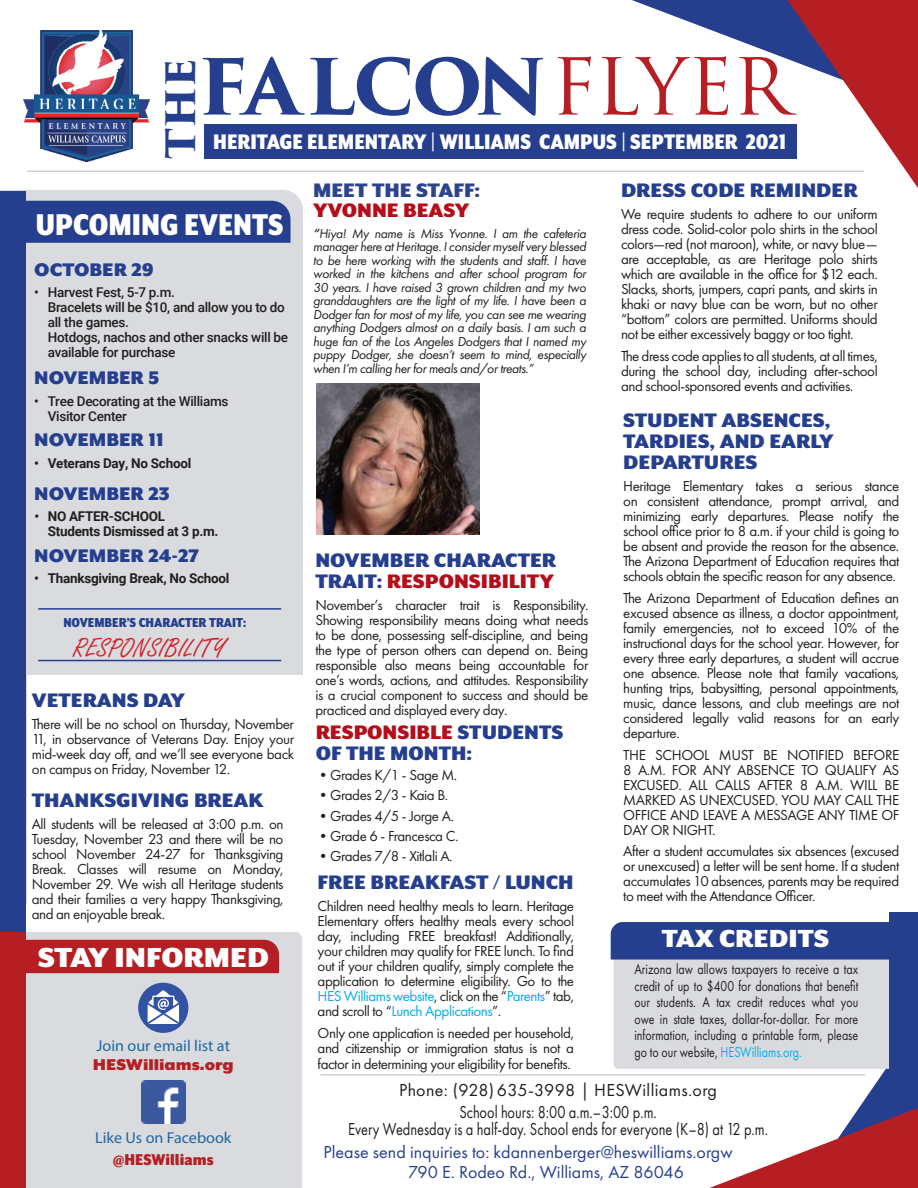
<style>
.page{position:relative;width:918px;height:1188px;background:#fff}
.page>*{position:absolute;margin:0;border:0;box-sizing:border-box;transform-origin:0 0}
.t1{font:700 75.3px "Trajan Pro 3";letter-spacing:-.04em;color:#253f8e}
.t2{font:700 45.6px "Trajan Pro 3";color:#253f8e}
.t3{font:900 34.65px "Mr Eaves XL San Nar OT";color:#fff}
.t4{font:900 31.8px "Mr Eaves XL San Nar OT";color:#fff;scale:1.22 1}
.t5{font:28.5px "Freestyle Script";color:#d1232a}
.t6{font:900 28.5px "Mr Eaves XL San Nar OT";color:#fff;scale:1.22 1}
.t7{font:900 24.3px "Mr Eaves XL San Nar OT";color:#fff}
.t8{font:900 22.5px/21px "Mr Eaves XL San Nar OT";color:#253f8e;scale:1.2 1}
.t9{font:900 22.5px "Mr Eaves XL San Nar OT";color:#2c448c;scale:1.2 1}
.t10{font:900 22.5px "Mr Eaves XL San Nar OT";color:#b50e1a;scale:1.2 1}
.t11{font:900 21px "Mr Eaves XL Mod OT";color:#253f8e}
.t12{font:18px/20px "Futura PT";color:#253f8e}
.t13{font:18px/22px "Futura PT";color:#231f20;text-align:center}
.t14{font:18px "Futura PT";color:#231f20;scale:.8 1}
.t15{font:900 18px "Mr Eaves XL Mod OT";color:#b51f23;scale:1.04 1}
.t16{font:900 18px "Mr Eaves XL San Nar OT";color:#b51f23;scale:1.04 1}
.t17{font:15.75px "Myriad Pro";color:#1f67a2}
.t18{font:15px/15px "Futura PT";letter-spacing:-.03em;color:#231f20;text-align:justify}
.t19{font:15px/16.5px "Futura PT";letter-spacing:-.03em;color:#231f20;text-align:justify;scale:.8 1}
.t20{font:900 15px "Mr Eaves XL San Nar OT";color:#253f8e}
.t21{font:italic 13.5px/13.5px "Futura PT";letter-spacing:-.03em;color:#231f20;text-align:justify}
.t22{font:500 13.5px/15px "Roboto";letter-spacing:-.02em;color:#231f20}
.t23{font:700 13.5px/15px "Roboto";letter-spacing:-.02em;color:#231f20}
.s1{font-weight:400;font-size:76.35px;color:#b51f23}
.s2{font-weight:500}
.s3{color:#b50e1a}
.s4{color:#00aeef}
</style>
<div class="page">
<svg style="left:632px;top:0;width:286px;height:188px"></svg>
<div style="left:0;top:190px;width:303px;height:714px;background:#d9dbde"></div>
<div style="left:25px;top:931px;width:277px;height:257px;background:#d9dbde"></div>
<img style="left:23px;top:30px;width:127px;height:132px">
<div style="left:138px;top:983px;width:50px;height:50px;background:#3252a3;border-radius:50%"></div>
<svg style="left:148px;top:990px;width:31px;height:34px"></svg>
<img style="left:142px;top:1080px;width:43px;height:44px">
<div style="left:25px;top:201px;width:266px;height:42px;background:#253f8e"></div>
<div style="left:25px;top:940px;width:254px;height:33px;background:#b51f23"></div>
<div style="left:0;top:931px;width:25px;height:257px;background:#b51f23"></div>
<hr style="left:320px;top:1074px;width:545px;height:2px;background:#231f20">
<hr style="left:27px;top:170px;width:837px;height:2px;background:#231f20">
<div style="left:0;top:191px;width:25px;height:741px;background:#253f8e"></div>
<div style="left:204px;top:124px;width:592px;height:34px;background:#253f8e"></div>
<svg style="left:611px;top:922px;width:307px;height:266px"></svg>
<div style="left:889px;top:912px;width:28px;height:194px;background:#253f8e"></div>
<hr style="left:38px;top:608px;width:243px;height:2px;background:#253f8e">
<hr style="left:38px;top:660px;width:243px;height:1px;background:#253f8e">
<img style="left:316px;top:384px;width:164px;height:150px">
<div style="left:27px;top:675px;width:283px;height:257px;background:#fff"></div>
<h2 class="t2" style="left:145px;top:159px;width:102px;rotate:-90deg">the</h2>
<h1 class="t1" style="left:198px;top:31px;width:593px">FALCON<span class="s1">FLYER</span></h1>
<h3 class="t7" style="left:213px;top:130px;width:575px">HERITAGE ELEMENTARY | WILLIAMS CAMPUS | SEPTEMBER 2021</h3>
<h3 class="t3" style="left:35px;top:207px;width:250px">UPCOMING EVENTS</h3>
<h3 class="t11" style="left:34px;top:259px;width:121px">OCTOBER 29</h3>
<p class="t22" style="left:48px;top:284px;width:242px;text-indent:-14px">• Harvest Fest, 5-7 p.m.<br>Bracelets will be $10, and allow you to do all the games.<br>Hotdogs, nachos and other snacks will be available for purchase</p>
<h3 class="t11" style="left:34px;top:367px;width:127px">NOVEMBER 5</h3>
<p class="t22" style="left:48px;top:393px;width:182px;text-indent:-14px">• Tree Decorating at the Williams<br>Visitor Center</p>
<h3 class="t11" style="left:34px;top:429px;width:131px">NOVEMBER 11</h3>
<p class="t23" style="left:34px;top:455px;width:159px">• Veterans Day, No School</p>
<h3 class="t11" style="left:34px;top:483px;width:137px">NOVEMBER 23</h3>
<p class="t23" style="left:48px;top:508px;width:172px;text-indent:-13px">• NO AFTER-SCHOOL<br>Students Dismissed at 3 p.m.</p>
<h3 class="t11" style="left:34px;top:545px;width:166px">NOVEMBER 24-27</h3>
<p class="t23" style="left:34px;top:570px;width:197px">• Thanksgiving Break, No School</p>
<p class="t20" style="left:63px;top:615px;width:184px">NOVEMBER’S CHARACTER TRAIT:</p>
<h3 class="t5" style="left:73px;top:633px;width:153px">RESPONSIBILITY</h3>
<h3 class="t8" style="left:32px;top:690px;width:129px">VETERANS DAY</h3>
<p class="t18" style="left:32px;top:716px;width:264px">There will be no school on Thursday, November 11, in observance of Veterans Day. Enjoy your mid-week day off, and we’ll see everyone back on campus on Friday, November 12.</p>
<h3 class="t8" style="left:32px;top:790px;width:195px">THANKSGIVING BREAK</h3>
<p class="t18" style="left:32px;top:816px;width:253px">All students will be released at 3:00 p.m. on Tuesday, November 23 and there will be no school November 24-27 for Thanksgiving Break. Classes will resume on Monday, November 29. We wish all Heritage students and their families a very happy Thanksgiving, and an enjoyable break.</p>
<h3 class="t4" style="left:38px;top:942px;width:191px">STAY INFORMED</h3>
<p class="t17" style="left:97px;top:1036px;width:135px">Join our email list at</p>
<p class="t15" style="left:93px;top:1056px;width:137px">HESWilliams.org</p>
<p class="t17" style="left:95px;top:1128px;width:138px">Like Us on Facebook</p>
<p class="t16" style="left:113px;top:1150px;width:98px">@HESWilliams</p>
<h3 class="t9" style="left:313px;top:179px;width:141px">MEET THE STAFF:</h3>
<h3 class="t10" style="left:313px;top:199px;width:132px">YVONNE BEASY</h3>
<p class="t21" style="left:313px;top:226px;width:275px"><span class="s2">“</span>Hiya! My name is Miss Yvonne. I am the cafeteria manager here at Heritage. I consider myself very blessed to be here working with the students and staff. I have worked in the kitchens and after school program for 30 years. I have raised 3 grown children and my two granddaughters are the light of my life. I have been a Dodger fan for most of my life, you can see me wearing anything Dodgers almost on a daily basis. I am such a huge fan of the Los Angeles Dodgers that I named my puppy Dodger, she doesn’t seem to mind, especially when I’m calling her for meals and/or treats.”</p>
<h3 class="t8" style="left:315px;top:550px;width:202px">NOVEMBER CHARACTER<br>TRAIT: <span class="s3">RESPONSIBILITY</span></h3>
<p class="t18" style="left:315px;top:597px;width:275px">November’s character trait is Responsibility.<br>Showing responsibility means doing what needs to be done, possessing self-discipline, and being the type of person others can depend on. Being responsible also means being accountable for one’s words, actions, and attitudes. Responsibility is a crucial component to success and should be practiced and displayed every day.</p>
<h3 class="t8" style="left:316px;top:722px;width:208px"><span class="s3">RESPONSIBLE</span> STUDENTS<br>OF THE MONTH:</h3>
<p class="t18" style="left:316px;top:767px;width:143px">•Grades K/1 - Sage M.</p>
<p class="t18" style="left:316px;top:788px;width:134px">•Grades 2/3 - Kaia B.</p>
<p class="t18" style="left:316px;top:808px;width:140px">•Grades 4/5 - Jorge A.</p>
<p class="t18" style="left:316px;top:828px;width:144px">•Grade 6 - Francesca C.</p>
<p class="t18" style="left:316px;top:848px;width:139px">•Grades 7/8 - Xitlali A.</p>
<h3 class="t8" style="left:318px;top:872px;width:215px">FREE BREAKFAST / LUNCH</h3>
<p class="t18" style="left:318px;top:898px;width:258px">Children need healthy meals to learn. Heritage Elementary offers healthy meals every school day, including FREE breakfast! Additionally, your children may qualify for FREE lunch. To find out if your children qualify, simply complete the application to determine eligibility. Go to the <span class="s4">HES Williams website</span>, click on the “<span class="s4">Parents</span>” tab, and scroll to “<span class="s4">Lunch Applications</span>”.</p>
<p class="t18" style="left:318px;top:1025px;width:258px">Only one application is needed per household, and citizenship or immigration status is not a</p>
<p class="t18" style="left:318px;top:1057px;width:255px">factor in determining your eligibility for benefits.</p>
<h3 class="t8" style="left:621px;top:180px;width:199px">DRESS CODE REMINDER</h3>
<p class="t18" style="left:621px;top:206px;width:258px">We require students to adhere to our uniform dress code. Solid-color polo shirts in the school colors—red (not maroon), white, or navy blue— are acceptable, as are Heritage polo shirts which are available in the office for $12 each.<br>Slacks, shorts, jumpers, capri pants, and skirts in khaki or navy blue can be worn, but no other “bottom” colors are permitted. Uniforms should not be either excessively baggy or too tight.</p>
<p class="t18" style="left:621px;top:348px;width:258px">The dress code applies to all students, at all times, during the school day, including after-school and school-sponsored events and activities.</p>
<h3 class="t8" style="left:623px;top:410px;width:177px">STUDENT ABSENCES,<br>TARDIES, AND EARLY<br>DEPARTURES</h3>
<p class="t18" style="left:623px;top:479px;width:278px">Heritage Elementary takes a serious stance on consistent attendance, prompt arrival, and minimizing early departures. Please notify the school office prior to 8 a.m. if your child is going to be absent and provide the reason for the absence.<br>The Arizona Department of Education requires that schools obtain the specific reason for any absence.</p>
<p class="t18" style="left:623px;top:590px;width:278px">The Arizona Department of Education defines an excused absence as illness, a doctor appointment, family emergencies, not to exceed 10% of the instructional days for the school year. However, for every three early departures, a student will accrue one absence. Please note that family vacations, hunting trips, babysitting, personal appointments, music, dance lessons, and club meetings are not considered legally valid reasons for an early departure.</p>
<p class="t18" style="left:623px;top:747px;width:278px">THE SCHOOL MUST BE NOTIFIED BEFORE 8 A.M. FOR ANY ABSENCE TO QUALIFY AS EXCUSED. ALL CALLS AFTER 8 A.M. WILL BE MARKED AS UNEXCUSED. YOU MAY CALL THE OFFICE AND LEAVE A MESSAGE ANY TIME OF DAY OR NIGHT.</p>
<p class="t18" style="left:623px;top:844px;width:278px">After a student accumulates six absences (excused or unexcused) a letter will be sent home. If a student accumulates 10 absences, parents may be required to meet with the Attendance Officer.</p>
<h3 class="t6" style="left:662px;top:924px;width:139px">TAX CREDITS</h3>
<p class="t19" style="left:634px;top:961px;width:281px">Arizona law allows taxpayers to receive a tax credit of up to $400 for donations that benefit our students. A tax credit reduces what you owe in state taxes, dollar-for-dollar. For more information, including a printable form, please go to our website, <span class="s4">HESWilliams.org.</span></p>
<p class="t13" style="left:399px;top:1079px;width:320px">Phone: (928) 635-3998 | HESWilliams.org<br>School hours: 8:00 a.m.–3:00 p.m.</p>
<p class="t14" style="left:348px;top:1118px;width:526px">Every Wednesday is a half-day. School ends for everyone (K–8) at 12 p.m.</p>
<p class="t12" style="left:408px;top:1142px;width:326px;text-indent:-85px">Please send inquiries to: kdannenberger@heswilliams.orgw<br>790 E. Rodeo Rd., Williams, AZ 86046</p>
</div>
